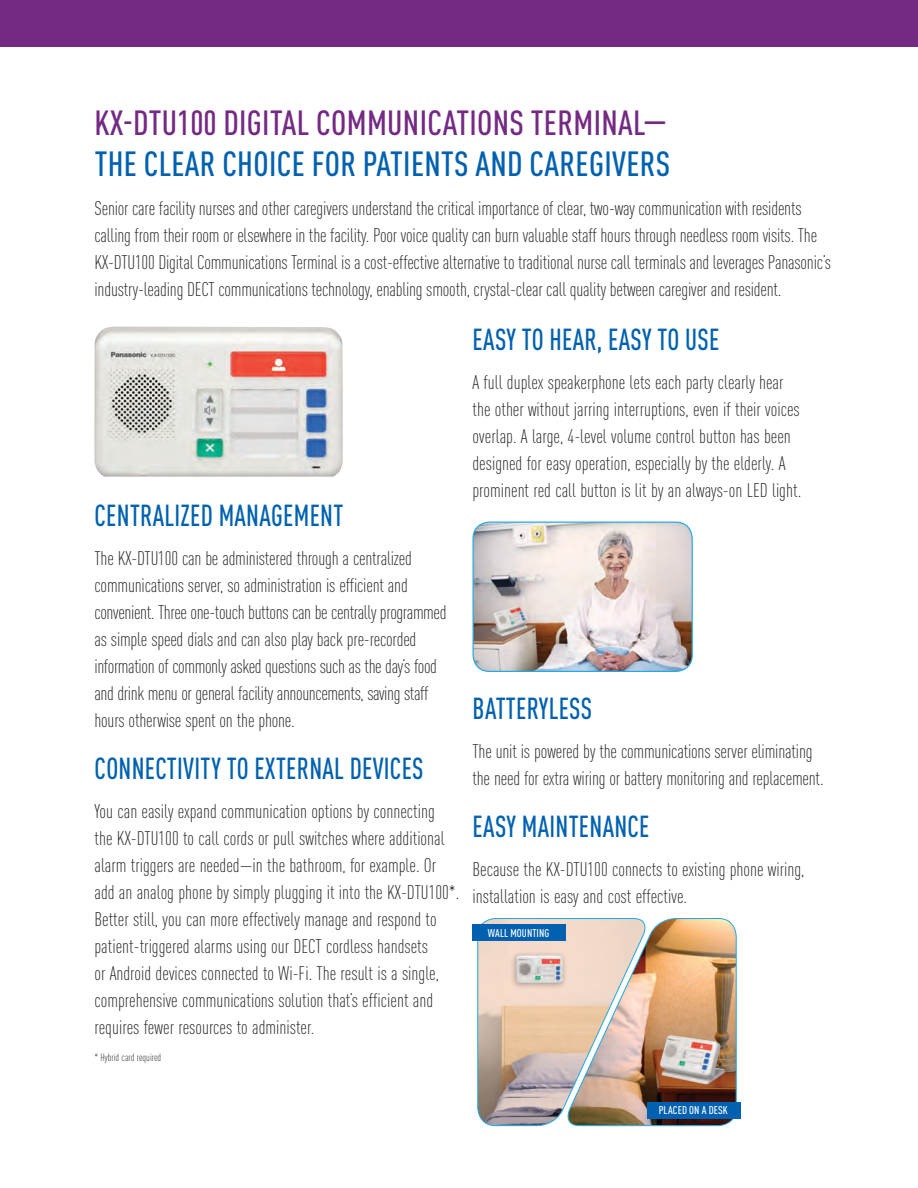
<style>
.page{position:relative;width:918px;height:1188px;background:#fff}
.page>*{position:absolute;margin:0;border:0;box-sizing:border-box;transform-origin:0 0}
.t1{font:500 condensed 34.5px "DINOT";letter-spacing:.01em;color:#742983}
.t2{font:500 condensed 34.5px "DINOT";letter-spacing:.01em;color:#0161b0}
.t3{font:500 condensed 30px "DINOT";letter-spacing:.01em;color:#0161b0;scale:.9 1}
.t4{font:300 condensed 19.5px/27px "DINOT";letter-spacing:-.01em;color:#231f20}
.t5{font:500 condensed 11.1px "DINOT";letter-spacing:.01em;color:#fff}
.t6{font:300 condensed 10.5px "DINOT";color:#231f20}
</style>
<div class="page">
<div style="left:0;top:0;width:918px;height:46px;background:#742983"></div>
<img style="left:94px;top:327px;width:249px;height:150px">
<img style="left:473px;top:522px;width:219px;height:149px">
<div style="left:473px;top:522px;width:220px;height:150px;border:1px solid #22abe2;border-radius:16px"></div>
<img style="left:492px;top:606px;width:36px;height:30px">
<img style="left:477px;top:918px;width:260px;height:209px">
<div style="left:510px;top:950px;width:57px;height:40px;background:#231f20;opacity:.31"></div>
<img style="left:516px;top:955px;width:47px;height:28px">
<img style="left:660px;top:1035px;width:65px;height:49px">
<div style="left:472px;top:924px;width:94px;height:17px;background:#0161b0"></div>
<div style="left:647px;top:1102px;width:94px;height:17px;background:#0161b0"></div>
<h1 class="t1" style="left:94px;top:102px;width:574px">KX-DTU100 DIGITAL COMMUNICATIONS TERMINAL—</h1>
<h1 class="t2" style="left:95px;top:144px;width:577px">THE CLEAR CHOICE FOR PATIENTS AND CAREGIVERS</h1>
<p class="t4" style="left:94px;top:195px;width:738px">Senior care facility nurses and other caregivers understand the critical importance of clear, two-way communication with residents calling from their room or elsewhere in the facility. Poor voice quality can burn valuable staff hours through needless room visits. The KX-DTU100 Digital Communications Terminal is a cost-effective alternative to traditional nurse call terminals and leverages Panasonic’s industry-leading DECT communications technology, enabling smooth, crystal-clear call quality between caregiver and resident.</p>
<h2 class="t3" style="left:95px;top:498px;width:278px">CENTRALIZED MANAGEMENT</h2>
<p class="t4" style="left:94px;top:545px;width:354px">The KX-DTU100 can be administered through a centralized communications server, so administration is efficient and convenient. Three one-touch buttons can be centrally programmed as simple speed dials and can also play back pre-recorded information of commonly asked questions such as the day’s food and drink menu or general facility announcements, saving staff hours otherwise spent on the phone.</p>
<h2 class="t3" style="left:95px;top:751px;width:367px">CONNECTIVITY TO EXTERNAL DEVICES</h2>
<p class="t4" style="left:94px;top:798px;width:366px">You can easily expand communication options by connecting<br>the KX-DTU100 to call cords or pull switches where additional alarm triggers are needed—in the bathroom, for example. Or add an analog phone by simply plugging it into the KX-DTU100*.<br>Better still, you can more effectively manage and respond to patient-triggered alarms using our DECT cordless handsets<br>or Android devices connected to Wi-Fi. The result is a single, comprehensive communications solution that’s efficient and requires fewer resources to administer.</p>
<p class="t6" style="left:94px;top:1051px;width:68px">* Hybrid card required</p>
<h2 class="t3" style="left:473px;top:322px;width:276px">EASY TO HEAR, EASY TO USE</h2>
<p class="t4" style="left:472px;top:369px;width:330px">A full duplex speakerphone lets each party clearly hear the other without jarring interruptions, even if their voices overlap. A large, 4-level volume control button has been designed for easy operation, especially by the elderly. A prominent red call button is lit by an always-on LED light.</p>
<h2 class="t3" style="left:473px;top:691px;width:134px">BATTERYLESS</h2>
<p class="t4" style="left:472px;top:738px;width:353px">The unit is powered by the communications server eliminating the need for extra wiring or battery monitoring and replacement.</p>
<h2 class="t3" style="left:473px;top:808px;width:198px">EASY MAINTENANCE</h2>
<p class="t4" style="left:472px;top:855px;width:334px">Because the KX-DTU100 connects to existing phone wiring, installation is easy and cost effective.</p>
<p class="t5" style="left:488px;top:927px;width:63px">WALL MOUNTING</p>
<p class="t5" style="left:659px;top:1104px;width:71px">PLACED ON A DESK</p>
</div>
